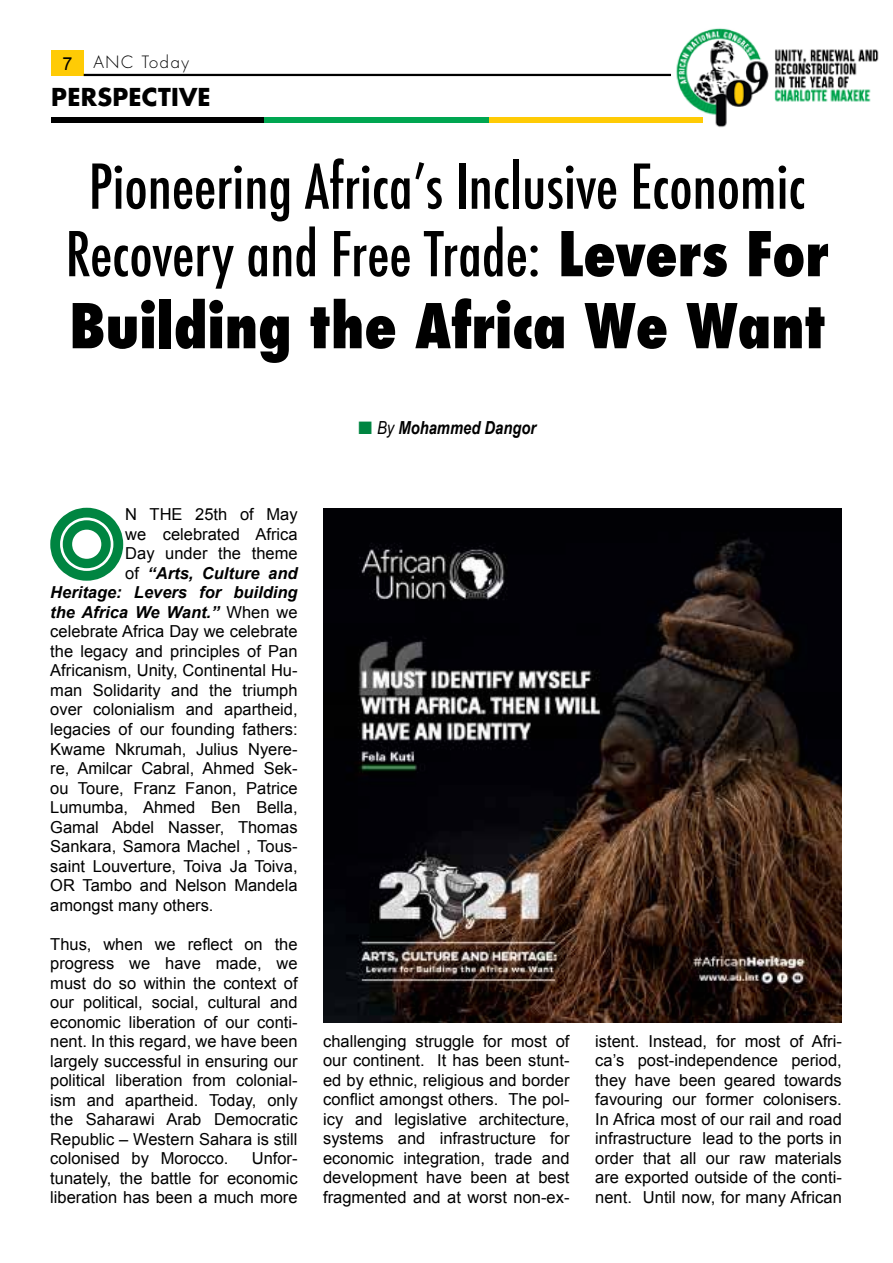
<style>
.page{position:relative;width:893px;height:1263px;background:#fff}
.page>*{position:absolute;margin:0;border:0;box-sizing:border-box;transform-origin:0 0}
.t1{font:104.25px "Phosphate Inline";color:#008541}
.t2{font:500 condensed 60px/69.8px "Futura";color:#000;text-align:center}
.t3{font:700 24px "Futura Std";letter-spacing:.01em;color:#000}
.t4{font:italic 700 18px "Arial Narrow";color:#000}
.t5{font:16.5px/19.5px "Arial";color:#000;text-align:justify}
.t6{font:italic 700 16.5px "Arial";color:#000}
.t7{font:300 16.5px "Futura Std";letter-spacing:.1em;color:#000}
.s1{font-family:"Arial";font-weight:400;font-size:18px}
.s2{font-weight:800}
.s3{color:#008541}
.s4{font-weight:400}
.s5{font-weight:400;font-style:normal}
</style>
<div class="page">
<div style="left:51px;top:51px;width:33px;height:25px;background:#ffcb05"></div>
<img style="left:667px;top:28px;width:212px;height:100px">
<hr style="left:84px;top:74px;width:587px;height:2px;background:#000">
<div style="left:51px;top:117px;width:214px;height:6px;background:#000"></div>
<div style="left:265px;top:117px;width:224px;height:6px;background:#00a651"></div>
<div style="left:489px;top:117px;width:213px;height:6px;background:#ffcb05"></div>
<img style="left:323px;top:508px;width:518px;height:514px">
<p class="t7" style="left:62px;top:52px;width:128px"><span class="s1">7</span> ANC Today</p>
<h3 class="t3" style="left:51px;top:81px;width:161px">PERSPECTIVE</h3>
<h2 class="t2" style="left:66px;top:152px;width:764px">Pioneering Africa’s Inclusive Economic<br>Recovery and Free Trade: <span class="s2">Levers For<br>Building the Africa We Want</span></h2>
<p class="t4" style="left:358px;top:414px;width:179px"><span class="s3">■</span> <span class="s4">By</span> Mohammed Dangor</p>
<h1 class="t1" style="left:48px;top:470px;width:79px">O</h1>
<p class="t5" style="left:125px;top:505px;width:174px">N THE 25th of May</p>
<p class="t5" style="left:125px;top:525px;width:174px">we celebrated Africa</p>
<p class="t5" style="left:125px;top:544px;width:174px">Day under the theme</p>
<p class="t6" style="left:125px;top:562px;width:174px"><span class="s5">of</span> “Arts, Culture and</p>
<p class="t6" style="left:50px;top:582px;width:249px">Heritage: Levers for building</p>
<p class="t6" style="left:50px;top:601px;width:249px">the Africa We Want.” <span class="s5">When we</span></p>
<p class="t5" style="left:50px;top:622px;width:249px">celebrate Africa Day we celebrate</p>
<p class="t5" style="left:50px;top:642px;width:249px">the legacy and principles of Pan</p>
<p class="t5" style="left:50px;top:661px;width:249px">Africanism, Unity, Continental Hu-</p>
<p class="t5" style="left:50px;top:681px;width:249px">man Solidarity and the triumph</p>
<p class="t5" style="left:50px;top:700px;width:249px">over colonialism and apartheid,</p>
<p class="t5" style="left:50px;top:720px;width:249px">legacies of our founding fathers:</p>
<p class="t5" style="left:50px;top:739px;width:249px">Kwame Nkrumah, Julius Nyere-</p>
<p class="t5" style="left:50px;top:759px;width:249px">re, Amilcar Cabral, Ahmed Sek-</p>
<p class="t5" style="left:50px;top:778px;width:249px">ou Toure, Franz Fanon, Patrice</p>
<p class="t5" style="left:50px;top:798px;width:249px">Lumumba, Ahmed Ben Bella,</p>
<p class="t5" style="left:50px;top:817px;width:249px">Gamal Abdel Nasser, Thomas</p>
<p class="t5" style="left:50px;top:837px;width:249px">Sankara, Samora Machel , Tous-</p>
<p class="t5" style="left:50px;top:856px;width:249px">saint Louverture, Toiva Ja Toiva,</p>
<p class="t5" style="left:50px;top:876px;width:249px">OR Tambo and Nelson Mandela</p>
<p class="t5" style="left:50px;top:895px;width:165px">amongst many others.</p>
<p class="t5" style="left:50px;top:934px;width:249px">Thus, when we reflect on the progress we have made, we must do so within the context of our political, social, cultural and economic liberation of our conti&shy;nent. In this regard, we have been largely successful in ensuring our political liberation from colonial&shy;ism and apartheid. Today, only the Saharawi Arab Democratic Republic – Western Sahara is still colonised by Morocco.</p>
<p class="t5" style="left:50px;top:1149px;width:249px;text-indent:202px">Unfor&shy;tunately, the battle for economic liberation has been a much more</p>
<p class="t5" style="left:323px;top:1031px;width:248px">challenging struggle for most of our continent. It has been stunt&shy;ed by ethnic, religious and border conflict amongst others. The pol&shy;icy and legislative architecture, systems and infrastructure for economic integration, trade and development have been at best fragmented and at worst non-ex-</p>
<p class="t5" style="left:595px;top:1031px;width:248px">istent. Instead, for most of Afri&shy;ca’s post-independence period, they have been geared towards favouring our former colonisers.<br>In Africa most of our rail and road infrastructure lead to the ports in order that all our raw materials are exported outside of the conti&shy;nent. Until now, for many African</p>
</div>
